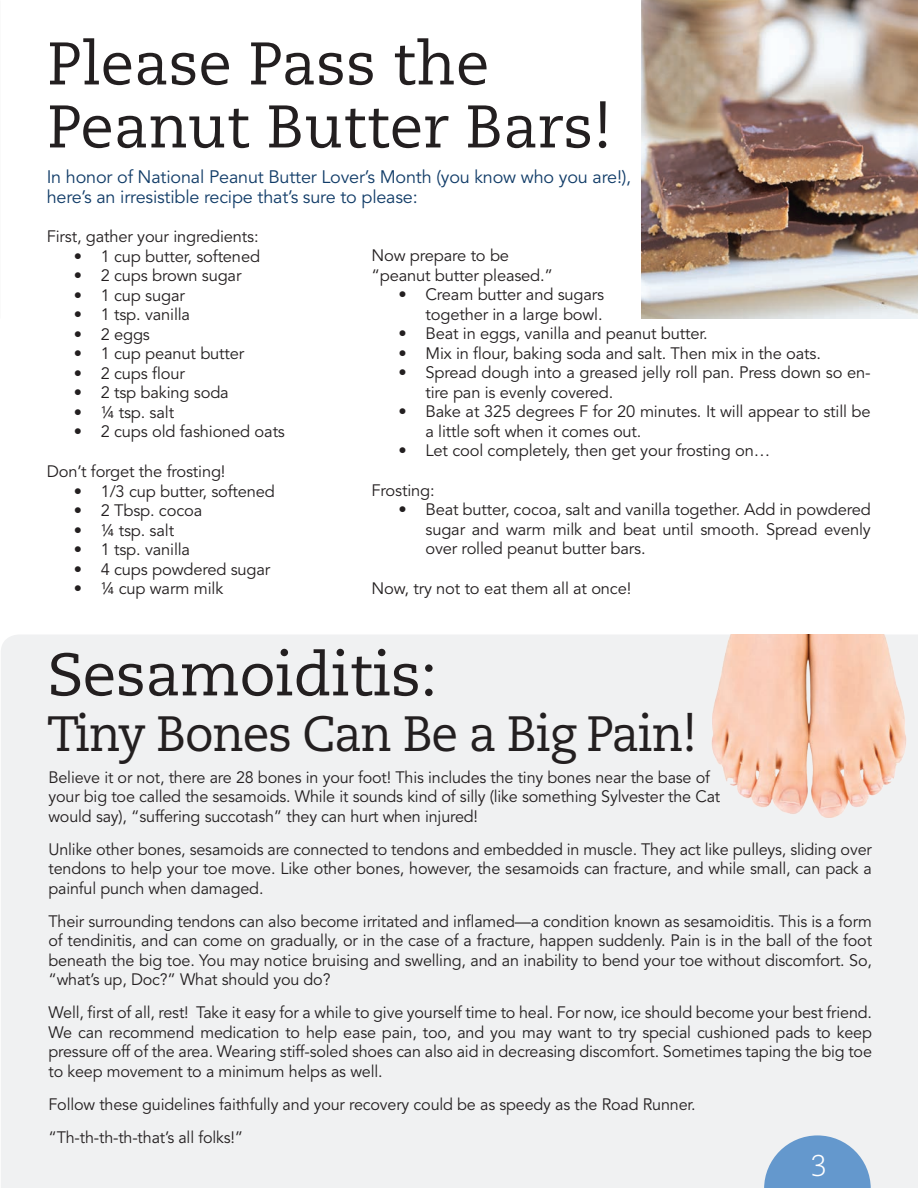
<style>
.page{position:relative;width:918px;height:1188px;background:#fff}
.page>*{position:absolute;margin:0;border:0;box-sizing:border-box;transform-origin:0 0}
.t1{font:60px/63px "Caecilia LT Std";color:#231f20}
.t2{font:49.5px "Caecilia LT Std";letter-spacing:-.03em;color:#231f20}
.t3{font:300 30px "Caecilia LT Std";color:#fff}
.t4{font:18px/19.5px "Avenir LT Std";letter-spacing:-.01em;color:#113c68}
.t5{font:16.5px/19.5px "Avenir LT Std";letter-spacing:-.01em;color:#231f20}
</style>
<div class="page">
<div style="left:1px;top:635px;width:917px;height:553px;background:#f0f1f2"></div>
<img style="left:642px;top:0;width:276px;height:319px">
<img style="left:688px;top:634px;width:230px;height:203px">
<svg style="left:764px;top:1135px;width:107px;height:53px"></svg>
<h1 class="t1" style="left:47px;top:33px;width:566px">Please Pass the<br>Peanut Butter Bars!</h1>
<p class="t4" style="left:47px;top:168px;width:586px">In honor of National Peanut Butter Lover’s Month (you know who you are!), here’s an irresistible recipe that’s sure to please:</p>
<p class="t5" style="left:47px;top:227px;width:213px">First, gather your ingredients:</p>
<p class="t5" style="left:74px;top:247px;width:188px">• 1 cup butter, softened</p>
<p class="t5" style="left:74px;top:266px;width:169px">• 2 cups brown sugar</p>
<p class="t5" style="left:74px;top:286px;width:113px">• 1 cup sugar</p>
<p class="t5" style="left:74px;top:305px;width:118px">• 1 tsp. vanilla</p>
<p class="t5" style="left:74px;top:325px;width:78px">• 2 eggs</p>
<p class="t5" style="left:74px;top:344px;width:172px">• 1 cup peanut butter</p>
<p class="t5" style="left:74px;top:364px;width:113px">• 2 cups flour</p>
<p class="t5" style="left:74px;top:383px;width:157px">• 2 tsp baking soda</p>
<p class="t5" style="left:74px;top:403px;width:102px">• ¼ tsp. salt</p>
<p class="t5" style="left:74px;top:422px;width:213px">• 2 cups old fashioned oats</p>
<p class="t5" style="left:47px;top:462px;width:180px">Don’t forget the frosting!</p>
<p class="t5" style="left:74px;top:482px;width:203px">• 1/3 cup butter, softened</p>
<p class="t5" style="left:74px;top:501px;width:130px">• 2 Tbsp. cocoa</p>
<p class="t5" style="left:74px;top:521px;width:102px">• ¼ tsp. salt</p>
<p class="t5" style="left:74px;top:540px;width:118px">• 1 tsp. vanilla</p>
<p class="t5" style="left:74px;top:560px;width:198px">• 4 cups powdered sugar</p>
<p class="t5" style="left:74px;top:579px;width:151px">• ¼ cup warm milk</p>
<p class="t5" style="left:372px;top:246px;width:183px">Now prepare to be “peanut butter pleased.”</p>
<p class="t5" style="left:399px;top:285px;width:207px;text-align:right">• Cream butter and sugars together in a large bowl.</p>
<p class="t5" style="left:399px;top:324px;width:311px">• Beat in eggs, vanilla and peanut butter.</p>
<p class="t5" style="left:399px;top:344px;width:424px">• Mix in flour, baking soda and salt. Then mix in the oats.</p>
<p class="t5" style="left:426px;top:363px;width:447px;text-indent:-27px">• Spread dough into a greased jelly roll pan. Press down so en&shy;tire pan is evenly covered.</p>
<p class="t5" style="left:426px;top:402px;width:447px;text-indent:-27px">• Bake at 325 degrees F for 20 minutes. It will appear to still be a little soft when it comes out.</p>
<p class="t5" style="left:399px;top:441px;width:373px">• Let cool completely, then get your frosting on…</p>
<p class="t5" style="left:372px;top:481px;width:65px">Frosting:</p>
<p class="t5" style="left:426px;top:500px;width:447px;text-align:justify;text-indent:-27px">• Beat butter, cocoa, salt and vanilla together. Add in powdered sugar and warm milk and beat until smooth. Spread evenly over rolled peanut butter bars.</p>
<p class="t5" style="left:372px;top:579px;width:261px">Now, try not to eat them all at once!</p>
<h1 class="t1" style="left:47px;top:644px;width:392px">Sesamoiditis:</h1>
<h2 class="t2" style="left:47px;top:705px;width:651px">Tiny Bones Can Be a Big Pain!</h2>
<p class="t5" style="left:48px;top:768px;width:673px">Believe it or not, there are 28 bones in your foot! This includes the tiny bones near the base of your big toe called the sesamoids. While it sounds kind of silly (like something Sylvester the Cat would say), “suffering succotash” they can hurt when injured!</p>
<p class="t5" style="left:48px;top:840px;width:825px;text-align:justify">Unlike other bones, sesamoids are connected to tendons and embedded in muscle. They act like pulleys, sliding over tendons to help your toe move. Like other bones, however, the sesamoids can fracture, and while small, can pack a painful punch when damaged.</p>
<p class="t5" style="left:48px;top:912px;width:825px;text-align:justify">Their surrounding tendons can also become irritated and inflamed—a condition known as sesamoiditis. This is a form of tendinitis, and can come on gradually, or in the case of a fracture, happen suddenly. Pain is in the ball of the foot beneath the big toe. You may notice bruising and swelling, and an inability to bend your toe without discomfort. So, “what’s up, Doc?” What should you do?</p>
<p class="t5" style="left:48px;top:1003px;width:825px;text-align:justify">Well, first of all, rest! Take it easy for a while to give yourself time to heal. For now, ice should become your best friend.<br>We can recommend medication to help ease pain, too, and you may want to try special cushioned pads to keep pressure off of the area. Wearing stiff-soled shoes can also aid in decreasing discomfort. Sometimes taping the big toe to keep movement to a minimum helps as well.</p>
<p class="t5" style="left:48px;top:1088px;width:649px;line-height:33px">Follow these guidelines faithfully and your recovery could be as speedy as the Road Runner. “Th-th-th-th-that’s all folks!”</p>
<h3 class="t3" style="left:811px;top:1149px;width:18px">3</h3>
</div>
